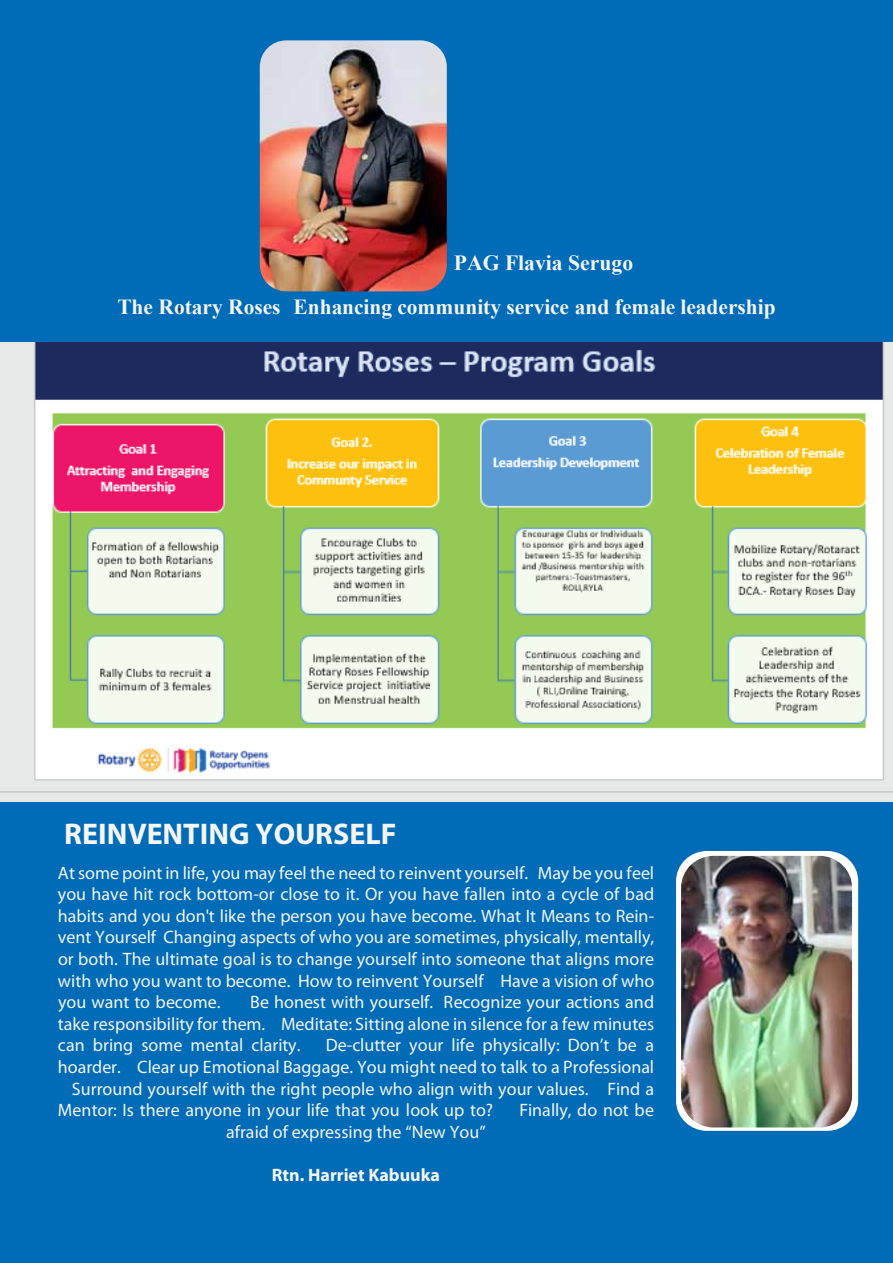
<style>
.page{position:relative;width:893px;height:1263px;background:#006bb6}
.page>*{position:absolute;margin:0;border:0;box-sizing:border-box;transform-origin:0 0}
.t1{font:700 30px "Myriad Pro";letter-spacing:.005em;color:#f5f5f5}
.t2{font:700 21.6px "Times New Roman";color:#f5f5f5}
.t3{font:700 21.45px "Times New Roman";color:#f5f5f5}
.t4{font:18px/21.6px "Myriad Pro";color:#f5f5f5;text-align:justify}
.t5{font:700 18px "Myriad Pro";color:#f5f5f5}
.s1{color:#231f20}
</style>
<div class="page">
<img style="left:0;top:342px;width:893px;height:459px">
<img style="left:260px;top:40px;width:187px;height:251px">
<div style="left:676px;top:851px;width:182px;height:280px;background:#fff;border-radius:31px"></div>
<img style="left:681px;top:856px;width:171px;height:271px">
<p class="t2" style="left:454px;top:247px;width:181px">PAG Flavia Serugo</p>
<p class="t3" style="left:174px;top:292px;width:603px"><span class="s1">-</span> ry Roses Enhancing community service and female leadership</p>
<p class="t3" style="left:117px;top:292px;width:87px">The Rota</p>
<h1 class="t1" style="left:64px;top:814px;width:334px">REINVENTING YOURSELF</h1>
<p class="t4" style="left:58px;top:861px;width:598px">At some point in life, you may feel the need to reinvent yourself. May be you feel you have hit rock bottom-or close to it. Or you have fallen into a cycle of bad habits and you don't like the person you have become. What It Means to Rein&shy;vent Yourself Changing aspects of who you are sometimes, physically, mentally, or both. The ultimate goal is to change yourself into someone that aligns more with who you want to become. How to reinvent Yourself Have a vision of who you want to become.</p>
<p class="t4" style="left:58px;top:991px;width:598px;text-indent:192px">Be honest with yourself. Recognize your actions and take responsibility for them. Meditate: Sitting alone in silence for a few minutes can bring some mental clarity.</p>
<p class="t4" style="left:326px;top:1034px;width:330px">De-clutter your life physically: Don’t be a</p>
<p class="t4" style="left:58px;top:1056px;width:598px">hoarder. Clear up Emotional Baggage. You might need to talk to a Professional</p>
<p class="t4" style="left:72px;top:1077px;width:584px">Surround yourself with the right people who align with your values. Find a</p>
<p class="t4" style="left:58px;top:1099px;width:437px">Mentor: Is there anyone in your life that you look up to?</p>
<p class="t4" style="left:520px;top:1099px;width:136px">Finally, do not be</p>
<p class="t4" style="left:226px;top:1121px;width:261px">afraid of expressing the “New You”</p>
<p class="t5" style="left:272px;top:1163px;width:169px">Rtn. Harriet Kabuuka</p>
</div>
